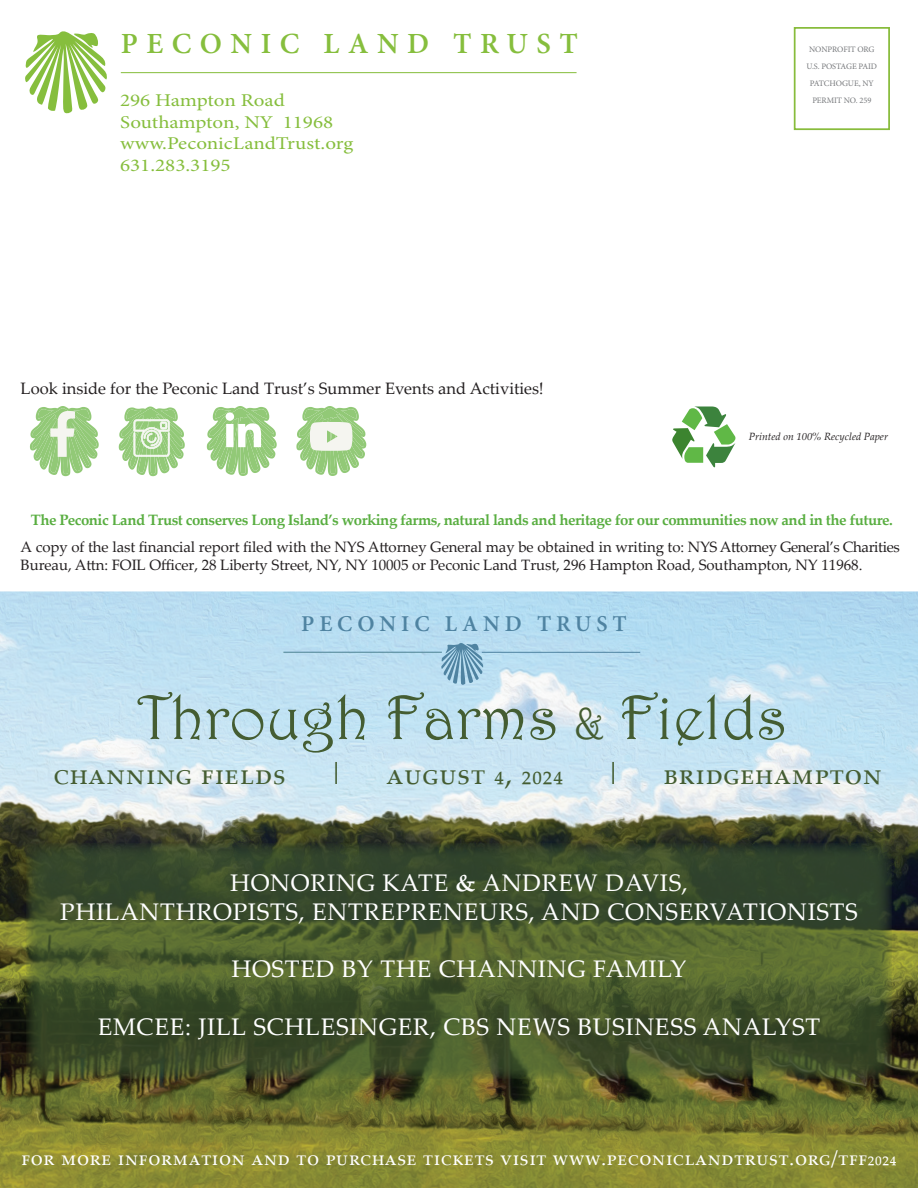
<style>
.page{position:relative;width:918px;height:1188px;background:#fff}
.page>*{position:absolute;margin:0;border:0;box-sizing:border-box;transform-origin:0 0}
.t1{font:63px "Harrington";color:#445d32}
.t2{font:30px "Palatino Linotype";letter-spacing:.03em;color:#445d32}
.t3{font:600 29.25px "Minion Pro";letter-spacing:.29em;color:#86be3d}
.t4{font:24px/28.8px "Palatino Linotype";letter-spacing:.03em;color:#fff;text-align:center}
.t5{font:600 22.65px "Minion Pro";letter-spacing:.215em;color:#4f83a1}
.t6{font:21px "Palatino Linotype";letter-spacing:.03em;color:#fff}
.t7{font:18px/21.6px "Minion Pro";color:#86be3d;scale:1.17 1}
.t8{font:16.5px "Palatino Linotype";color:#231f20}
.t9{font:15px/18px "Palatino Linotype";letter-spacing:-.005em;color:#231f20}
.t10{font:700 15px "Palatino Linotype";letter-spacing:-.03em;color:#59ae41}
.t11{font:italic 10.5px "Palatino Linotype";color:#231f20}
.t12{font:8.4px/17px "Minion Pro";letter-spacing:-.01em;color:#76787b;text-align:center}
.s1{font-size:45px}
.s2{font-size:36px}
</style>
<div class="page">
<svg style="left:672px;top:407px;width:63px;height:60px"></svg>
<svg style="left:30px;top:406px;width:69px;height:70px"></svg>
<svg style="left:119px;top:407px;width:66px;height:69px"></svg>
<svg style="left:207px;top:406px;width:70px;height:70px"></svg>
<img style="left:0;top:591px;width:918px;height:597px">
<hr style="left:283px;top:652px;width:159px;height:1px;background:#4f83a1">
<svg style="left:441px;top:643px;width:42px;height:42px;background:#86b2ca"></svg>
<hr style="left:482px;top:652px;width:158px;height:1px;background:#4f83a1">
<svg style="left:296px;top:406px;width:70px;height:70px"></svg>
<svg style="left:26px;top:843px;width:866px;height:236px;background:#42522b"></svg>
<div style="left:794px;top:27px;width:96px;height:103px;border:2px solid #88bc3c"></div>
<svg style="left:25px;top:31px;width:82px;height:82px"></svg>
<hr style="left:121px;top:72px;width:456px;height:1px;background:#86be3d">
<h3 class="t3" style="left:121px;top:24px;width:459px">PECONIC LAND TRUST</h3>
<p class="t7" style="left:120px;top:90px;width:201px">296 Hampton Road<br>Southampton, NY 11968 www.PeconicLandTrust.org<br>631.283.3195</p>
<p class="t8" style="left:21px;top:377px;width:525px">Look inside for the Peconic Land Trust’s Summer Events and Activities!</p>
<p class="t12" style="left:807px;top:41px;width:72px">NONPROFIT ORG<br>U.S. POSTAGE PAID<br>PATCHOGUE, NY<br>PERMIT NO. 259</p>
<p class="t11" style="left:749px;top:429px;width:141px">Printed on 100% Recycled Paper</p>
<p class="t10" style="left:31px;top:509px;width:864px">The Peconic Land Trust conserves Long Island’s working farms, natural lands and heritage for our communities now and in the future.</p>
<p class="t9" style="left:21px;top:537px;width:881px">A copy of the last financial report filed with the NYS Attorney General may be obtained in writing to: NYS Attorney General’s Charities<br>Bureau, Attn: FOIL Officer, 28 Liberty Street, NY, NY 10005 or Peconic Land Trust, 296 Hampton Road, Southampton, NY 11968.</p>
<h3 class="t5" style="left:301px;top:608px;width:327px">PECONIC LAND TRUST</h3>
<h1 class="t1" style="left:137px;top:680px;width:652px">Through Farms <span class="s1">&amp;</span> Fields</h1>
<h2 class="t2" style="left:54px;top:753px;width:233px">channing fields</h2>
<h2 class="t2" style="left:329px;top:753px;width:16px">|</h2>
<h2 class="t2" style="left:387px;top:753px;width:178px">august 4, 2024</h2>
<h2 class="t2" style="left:606px;top:753px;width:16px">|</h2>
<h2 class="t2" style="left:664px;top:753px;width:220px">bridgehampton</h2>
<h3 class="t4" style="left:60px;top:867px;width:799px">HONORING KATE <span class="s2">&amp;</span> ANDREW DAVIS,<br>PHILANTHROPISTS, ENTREPRENEURS, AND CONSERVATIONISTS</h3>
<h3 class="t4" style="left:231px;top:954px;width:457px">HOSTED BY THE CHANNING FAMILY</h3>
<h3 class="t4" style="left:98px;top:1011px;width:724px">EMCEE: JILL SCHLESINGER, CBS NEWS BUSINESS ANALYST</h3>
<h3 class="t6" style="left:21px;top:1143px;width:877px">for more information and to purchase tickets visit www.peconiclandtrust.org/tff2024</h3>
</div>
